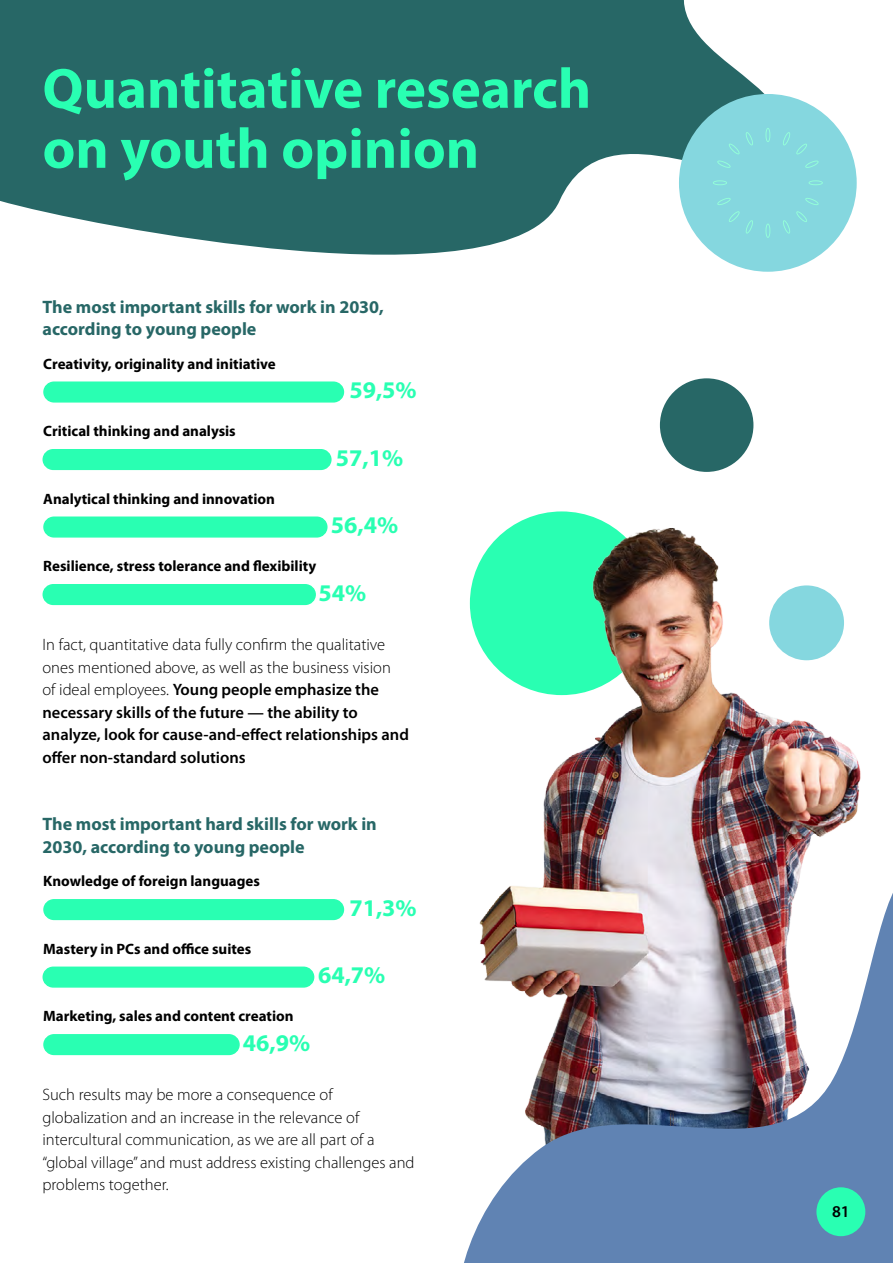
<style>
.page{position:relative;width:893px;height:1263px;background:#fff}
.page>*{position:absolute;margin:0;border:0;box-sizing:border-box;transform-origin:0 0}
.t1{font:700 57px/60px "Myriad Pro";color:#29ffb2}
.t2{font:700 24px "Myriad Pro";color:#29ffb2}
.t3{font:700 18px/22.5px "Myriad Pro";color:#276766}
.t4{font:600 16.5px/22.5px "Myriad Pro";color:#000}
.t5{font:300 16.5px/22.5px "Myriad Pro";color:#000}
.t6{font:700 15px "Myriad Pro";color:#000}
.s1{font-weight:300}
</style>
<div class="page">
<div style="left:660px;top:378px;width:93px;height:94px;background:#276766;border-radius:50%"></div>
<img style="left:469px;top:515px;width:392px;height:360px">
<svg style="left:43px;top:381px;width:302px;height:22px;background:#35ffb6"></svg>
<svg style="left:43px;top:516px;width:285px;height:22px;background:#35ffb6"></svg>
<div style="left:42px;top:449px;width:290px;height:22px;background:#29ffb2"></div>
<div style="left:42px;top:584px;width:274px;height:22px;background:#29ffb2"></div>
<svg style="left:43px;top:899px;width:302px;height:22px;background:#35ffb6"></svg>
<svg style="left:43px;top:1034px;width:197px;height:22px;background:#37ffb7"></svg>
<svg style="left:42px;top:966px;width:273px;height:22px;background:#36ffb6"></svg>
<svg style="left:0;top:0;width:809px;height:272px;fill:#276766"></svg>
<div style="left:679px;top:94px;width:178px;height:178px;background:#85d7df;border-radius:50%"></div>
<svg style="left:783px;top:132px;width:7px;height:14px"></svg>
<svg style="left:796px;top:144px;width:11px;height:10px"></svg>
<svg style="left:805px;top:161px;width:14px;height:7px"></svg>
<svg style="left:808px;top:180px;width:15px;height:5px"></svg>
<svg style="left:713px;top:180px;width:14px;height:5px"></svg>
<svg style="left:805px;top:198px;width:14px;height:7px"></svg>
<svg style="left:796px;top:211px;width:11px;height:11px"></svg>
<svg style="left:783px;top:220px;width:7px;height:14px"></svg>
<svg style="left:765px;top:224px;width:5px;height:14px"></svg>
<svg style="left:746px;top:220px;width:7px;height:14px"></svg>
<svg style="left:729px;top:211px;width:11px;height:11px"></svg>
<svg style="left:717px;top:198px;width:14px;height:7px"></svg>
<svg style="left:717px;top:160px;width:14px;height:8px"></svg>
<svg style="left:729px;top:144px;width:11px;height:10px"></svg>
<svg style="left:746px;top:132px;width:7px;height:14px"></svg>
<svg style="left:765px;top:128px;width:5px;height:14px"></svg>
<img style="left:464px;top:875px;width:429px;height:388px">
<div style="left:816px;top:1187px;width:49px;height:49px;background:#29ffb2;border-radius:50%"></div>
<h1 class="t1" style="left:43px;top:59px;width:550px">Quantitative research on youth opinion</h1>
<p class="t3" style="left:43px;top:295px;width:343px">The most important skills for work in 2030, according to young people</p>
<p class="t6" style="left:43px;top:355px;width:234px">Creativity, originality and initiative</p>
<p class="t6" style="left:43px;top:423px;width:194px">Critical thinking and analysis</p>
<p class="t6" style="left:43px;top:490px;width:233px">Analytical thinking and innovation</p>
<p class="t6" style="left:43px;top:558px;width:274px">Resilience, stress tolerance and flexibility</p>
<h2 class="t2" style="left:349px;top:376px;width:69px">59,5%</h2>
<h2 class="t2" style="left:336px;top:444px;width:69px">57,1%</h2>
<h2 class="t2" style="left:331px;top:512px;width:69px">56,4%</h2>
<h2 class="t2" style="left:318px;top:579px;width:49px">54%</h2>
<p class="t4" style="left:43px;top:633px;width:368px"><span class="s1">In fact, quantitative data fully confirm the qualitative ones mentioned above, as well as the business vision<br>of ideal employees.</span> Young people emphasize the necessary skills of the future — the ability to analyze, look for cause-and-effect relationships and offer non-standard solutions</p>
<p class="t3" style="left:43px;top:813px;width:336px">The most important hard skills for work in<br>2030, according to young people</p>
<p class="t6" style="left:43px;top:873px;width:218px">Knowledge of foreign languages</p>
<p class="t6" style="left:43px;top:940px;width:210px">Mastery in PCs and office suites</p>
<p class="t6" style="left:43px;top:1008px;width:252px">Marketing, sales and content creation</p>
<h2 class="t2" style="left:349px;top:894px;width:69px">71,3%</h2>
<h2 class="t2" style="left:318px;top:962px;width:69px">64,7%</h2>
<h2 class="t2" style="left:243px;top:1029px;width:69px">46,9%</h2>
<p class="t5" style="left:43px;top:1084px;width:373px">Such results may be more a consequence of globalization and an increase in the relevance of intercultural communication, as we are all part of a “global village” and must address existing challenges and problems together.</p>
<p class="t4" style="left:832px;top:1200px;width:19px">81</p>
</div>
